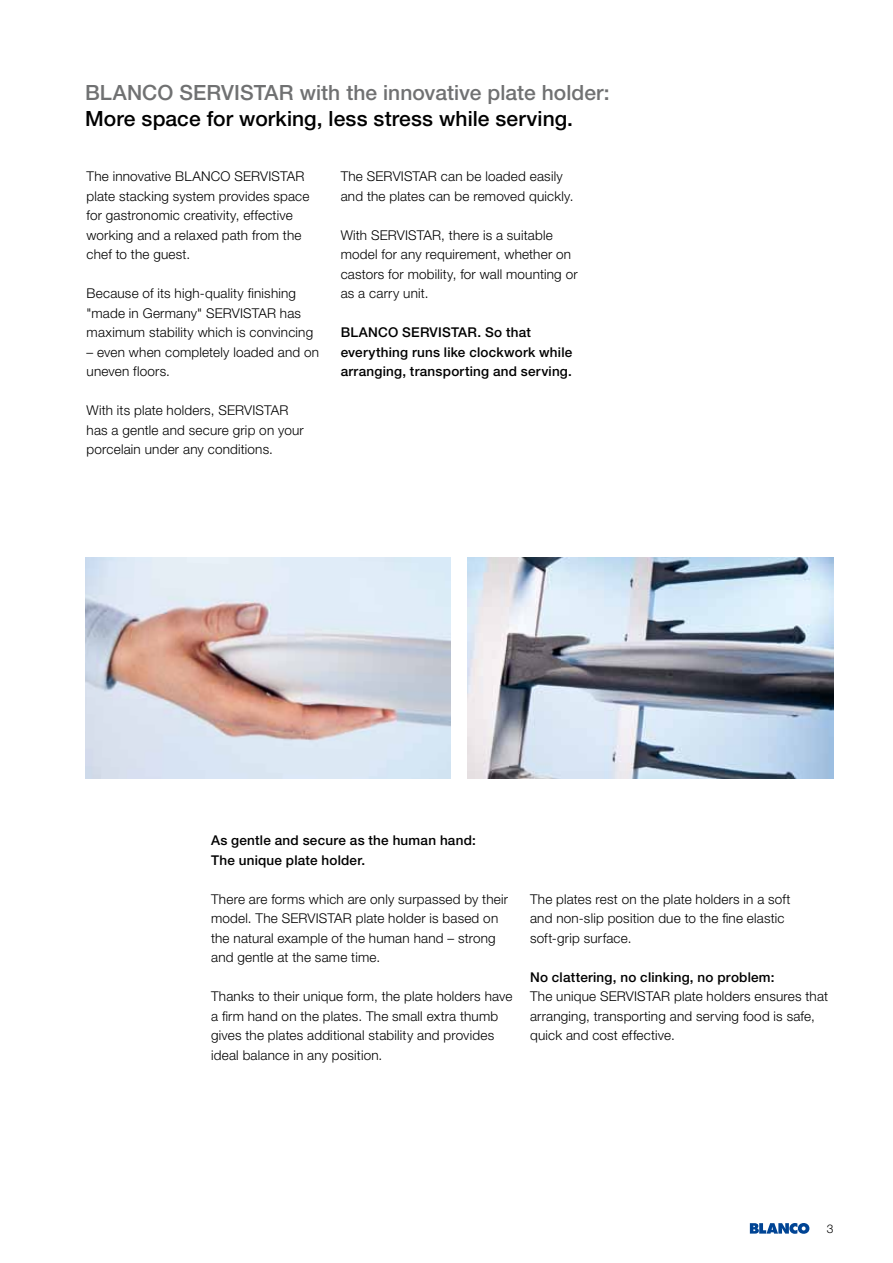
<style>
.page{position:relative;width:893px;height:1263px;background:#fff}
.page>*{position:absolute;margin:0;border:0;box-sizing:border-box;transform-origin:0 0}
.t1{font:500 21px "Helvetica Neue LT Pro";color:#707172}
.t2{font:500 21px "Helvetica Neue LT Pro";letter-spacing:.005em;color:#000}
.t3{font:300 13.5px/19.5px "Helvetica Neue LT Pro";letter-spacing:.015em;color:#000}
.t4{font:500 13.5px/19.5px "Helvetica Neue LT Pro";letter-spacing:.015em;color:#000}
.t5{font:300 12px "Helvetica Neue LT Pro";color:#000}
</style>
<div class="page">
<img style="left:468px;top:557px;width:365px;height:221px">
<img style="left:85px;top:557px;width:366px;height:221px">
<svg style="left:750px;top:1223px;width:59px;height:11px"></svg>
<h1 class="t1" style="left:85px;top:80px;width:526px">BLANCO SERVISTAR with the innovative plate holder:</h1>
<h1 class="t2" style="left:85px;top:106px;width:490px">More space for working, less stress while serving.</h1>
<p class="t3" style="left:87px;top:166px;width:224px">The innovative BLANCO SERVISTAR plate stacking system provides space for gastronomic creativity, effective working and a relaxed path from the chef to the guest.</p>
<p class="t3" style="left:87px;top:283px;width:228px">Because of its high-quality finishing "made in Germany" SERVISTAR has maximum stability which is convincing</p>
<p class="t3" style="left:87px;top:342px;width:234px">– even when completely loaded and on uneven floors.</p>
<p class="t3" style="left:87px;top:400px;width:219px">With its plate holders, SERVISTAR has a gentle and secure grip on your porcelain under any conditions.</p>
<p class="t3" style="left:341px;top:166px;width:234px">The SERVISTAR can be loaded easily and the plates can be removed quickly.</p>
<p class="t3" style="left:341px;top:225px;width:238px">With SERVISTAR, there is a suitable model for any requirement, whether on castors for mobility, for wall mounting or as a carry unit.</p>
<p class="t4" style="left:341px;top:322px;width:233px">BLANCO SERVISTAR. So that everything runs like clockwork while arranging, transporting and serving.</p>
<p class="t4" style="left:211px;top:830px;width:266px">As gentle and secure as the human hand:<br>The unique plate holder.</p>
<p class="t3" style="left:211px;top:889px;width:298px">There are forms which are only surpassed by their model. The SERVISTAR plate holder is based on the natural example of the human hand – strong and gentle at the same time.</p>
<p class="t3" style="left:211px;top:986px;width:303px">Thanks to their unique form, the plate holders have a firm hand on the plates. The small extra thumb gives the plates additional stability and provides ideal balance in any position.</p>
<p class="t3" style="left:530px;top:889px;width:262px">The plates rest on the plate holders in a soft and non-slip position due to the fine elastic soft-grip surface.</p>
<p class="t4" style="left:530px;top:967px;width:246px">No clattering, no clinking, no problem:</p>
<p class="t3" style="left:530px;top:986px;width:300px">The unique SERVISTAR plate holders ensures that arranging, transporting and serving food is safe, quick and cost effective.</p>
<p class="t5" style="left:827px;top:1222px;width:8px">3</p>
</div>
